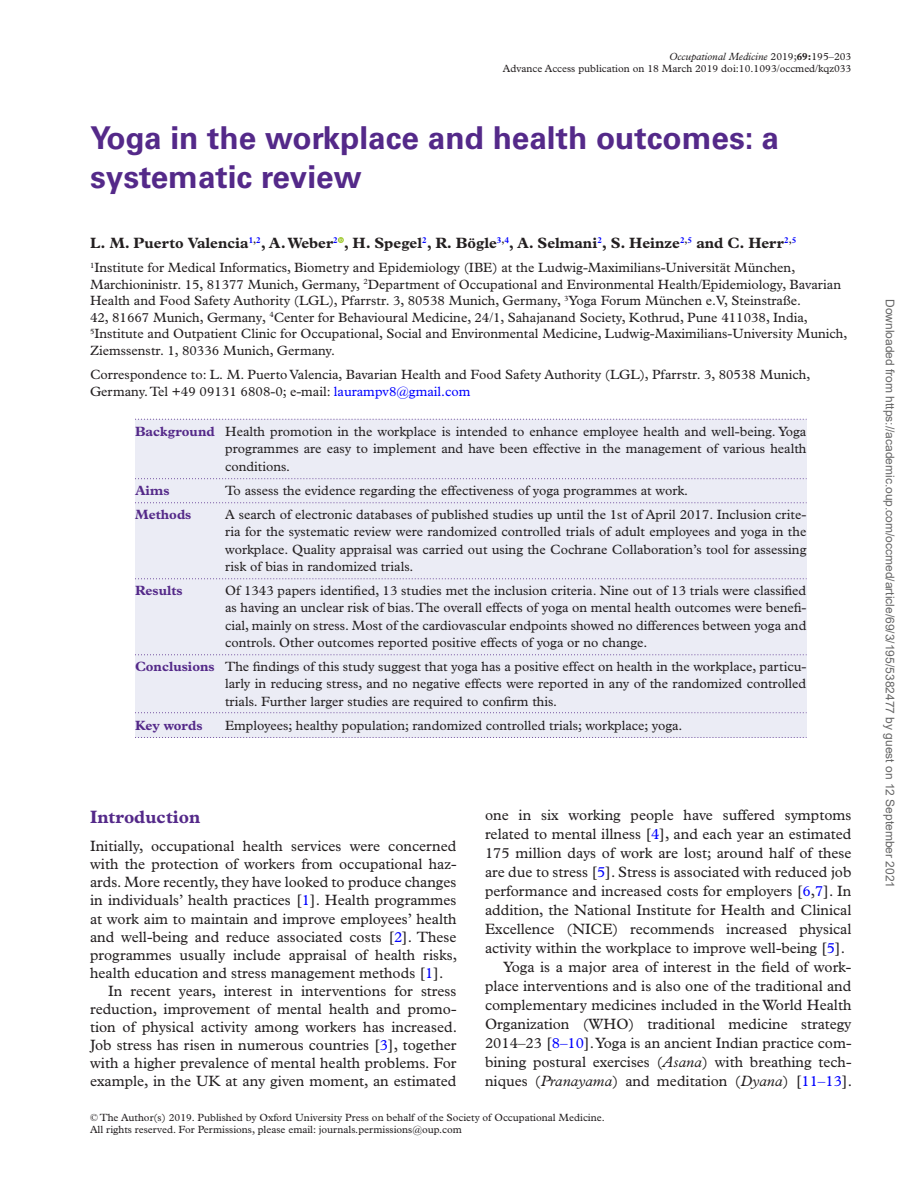
<style>
.page{position:relative;width:919px;height:1187px;background:#fff}
.page>*{position:absolute;margin:0;border:0;box-sizing:border-box;transform-origin:0 0}
.t1{font:700 31.5px/39px "Univers LT Std";color:#542989}
.t2{font:700 18px "Plantin Std";color:#542989}
.t3{font:15px "Plantin Std";color:#231f20}
.t4{font:700 15px "Plantin Std";color:#231f20}
.t5{font:13.5px/17.2px "Plantin Std";color:#231f20;text-align:justify}
.t6{font:700 13.5px "Plantin Std";color:#542989}
.t7{font:12px "Arial";color:#666}
.t8{font:10.5px/12px "Plantin Std";color:#231f20;text-align:right}
.s1{font-style:italic}
.s2{font-weight:700}
.s3{color:#00f}
.s4{font-weight:700;color:#542989}
</style>
<div class="page">
<div style="left:135px;top:419px;width:671px;height:62px;background:#ebecf5"></div>
<svg style="left:135px;top:419px;width:671px;height:1px"></svg>
<div style="left:135px;top:477px;width:671px;height:28px;background:#ebecf5"></div>
<svg style="left:135px;top:478px;width:671px;height:1px"></svg>
<div style="left:135px;top:501px;width:671px;height:80px;background:#ebecf5"></div>
<svg style="left:135px;top:502px;width:671px;height:1px"></svg>
<div style="left:135px;top:577px;width:671px;height:80px;background:#ebecf5"></div>
<svg style="left:135px;top:578px;width:671px;height:1px"></svg>
<div style="left:135px;top:653px;width:671px;height:62px;background:#ebecf5"></div>
<svg style="left:135px;top:654px;width:671px;height:1px"></svg>
<div style="left:135px;top:712px;width:671px;height:25px;background:#ebecf5"></div>
<svg style="left:135px;top:712px;width:671px;height:1px"></svg>
<svg style="left:135px;top:737px;width:671px;height:1px"></svg>
<svg style="left:338px;top:237px;width:6px;height:6px"></svg>
<p class="t8" style="left:503px;top:50px;width:350px"><span class="s1">Occupational Medicine</span> 2019;<span class="s2">69:</span>195–203<br>Advance Access publication on 18 March 2019 doi:10.1093/occmed/kqz033</p>
<h1 class="t1" style="left:90px;top:118px;width:690px">Yoga in the workplace and health outcomes: a systematic review</h1>
<p class="t4" style="left:90px;top:234px;width:707px">L. M. Puerto Valencia<sup>1</sup><sup>,</sup><sup>2</sup>, A. Weber<sup>2</sup> , H. Spegel<sup>2</sup>, R. Bögle<sup>3</sup><sup>,</sup><sup>4</sup>, A. Selmani<sup>2</sup>, S. Heinze<sup>2</sup><sup>,</sup><sup>5</sup> and C. Herr<sup>2</sup><sup>,</sup><sup>5</sup></p>
<p class="t5" style="left:90px;top:259px;width:758px;line-height:16.5px;text-align:left"><sup>1</sup>Institute for Medical Informatics, Biometry and Epidemiology (IBE) at the Ludwig-Maximilians-Universität München, Marchioninistr. 15, 81377 Munich, Germany, <sup>2</sup>Department of Occupational and Environmental Health/Epidemiology, Bavarian Health and Food Safety Authority (LGL), Pfarrstr. 3, 80538 Munich, Germany, <sup>3</sup>Yoga Forum München e.V, Steinstraße.<br>42, 81667 Munich, Germany, <sup>4</sup>Center for Behavioural Medicine, 24/1, Sahajanand Society, Kothrud, Pune 411038, India, <sup>5</sup>Institute and Outpatient Clinic for Occupational, Social and Environmental Medicine, Ludwig-Maximilians-University Munich, Ziemssenstr. 1, 80336 Munich, Germany.</p>
<p class="t5" style="left:90px;top:366px;width:721px;line-height:16.5px">Correspondence to: L. M. Puerto Valencia, Bavarian Health and Food Safety Authority (LGL), Pfarrstr. 3, 80538 Munich,<br>Germany. Tel +49 09131 6808-0; e-mail: <span class="s3">laurampv8@gmail.com</span></p>
<p class="t5" style="left:225px;top:423px;width:582px;text-indent:-90px"><span class="s4">Background</span> Health promotion in the workplace is intended to enhance employee health and well-being. Yoga programmes are easy to implement and have been effective in the management of various health conditions.</p>
<p class="t6" style="left:135px;top:482px;width:36px">Aims</p>
<p class="t5" style="left:225px;top:481px;width:464px">To assess the evidence regarding the effectiveness of yoga programmes at work.</p>
<p class="t6" style="left:135px;top:506px;width:58px">Methods</p>
<p class="t5" style="left:225px;top:506px;width:582px">A search of electronic databases of published studies up until the 1st of April 2017. Inclusion crite&shy;ria for the systematic review were randomized controlled trials of adult employees and yoga in the workplace. Quality appraisal was carried out using the Cochrane Collaboration’s tool for assessing risk of bias in randomized trials.</p>
<p class="t6" style="left:135px;top:582px;width:49px">Results</p>
<p class="t5" style="left:225px;top:582px;width:583px">Of 1343 papers identified, 13 studies met the inclusion criteria. Nine out of 13 trials were classified as having an unclear risk of bias. The overall effects of yoga on mental health outcomes were benefi&shy;cial, mainly on stress. Most of the cardiovascular endpoints showed no differences between yoga and controls. Other outcomes reported positive effects of yoga or no change.</p>
<p class="t5" style="left:225px;top:657px;width:582px;text-indent:-90px"><span class="s4">Conclusions</span> The findings of this study suggest that yoga has a positive effect on health in the workplace, particu&shy;larly in reducing stress, and no negative effects were reported in any of the randomized controlled trials. Further larger studies are required to confirm this.</p>
<p class="t6" style="left:135px;top:717px;width:69px">Key words</p>
<p class="t5" style="left:225px;top:716px;width:459px">Employees; healthy population; randomized controlled trials; workplace; yoga.</p>
<h2 class="t2" style="left:90px;top:805px;width:112px">Introduction</h2>
<p class="t3" style="left:90px;top:837px;width:368px">Initially, occupational health services were concerned</p>
<p class="t3" style="left:90px;top:855px;width:368px">with the protection of workers from occupational haz-</p>
<p class="t3" style="left:90px;top:873px;width:368px">ards. More recently, they have looked to produce changes</p>
<p class="t3" style="left:90px;top:891px;width:368px">in individuals’ health practices [<span class="s3">1</span>]. Health programmes</p>
<p class="t3" style="left:90px;top:909px;width:368px">at work aim to maintain and improve employees’ health</p>
<p class="t3" style="left:90px;top:927px;width:368px">and well-being and reduce associated costs [<span class="s3">2</span>]. These</p>
<p class="t3" style="left:90px;top:946px;width:368px">programmes usually include appraisal of health risks,</p>
<p class="t3" style="left:90px;top:964px;width:355px">health education and stress management methods [<span class="s3">1</span>].</p>
<p class="t3" style="left:108px;top:982px;width:350px">In recent years, interest in interventions for stress</p>
<p class="t3" style="left:90px;top:1000px;width:368px">reduction, improvement of mental health and promo-</p>
<p class="t3" style="left:90px;top:1018px;width:368px">tion of physical activity among workers has increased.</p>
<p class="t3" style="left:90px;top:1036px;width:368px">Job stress has risen in numerous countries [<span class="s3">3</span>], together</p>
<p class="t3" style="left:90px;top:1054px;width:368px">with a higher prevalence of mental health problems. For</p>
<p class="t3" style="left:90px;top:1072px;width:368px">example, in the UK at any given moment, an estimated</p>
<p class="t3" style="left:485px;top:806px;width:368px">one in six working people have suffered symptoms</p>
<p class="t3" style="left:485px;top:825px;width:368px">related to mental illness [<span class="s3">4</span>], and each year an estimated</p>
<p class="t3" style="left:485px;top:844px;width:368px">175 million days of work are lost; around half of these</p>
<p class="t3" style="left:485px;top:863px;width:368px">are due to stress [<span class="s3">5</span>]. Stress is associated with reduced job</p>
<p class="t3" style="left:485px;top:882px;width:368px">performance and increased costs for employers [<span class="s3">6</span>,<span class="s3">7</span>]. In</p>
<p class="t3" style="left:485px;top:901px;width:368px">addition, the National Institute for Health and Clinical</p>
<p class="t3" style="left:485px;top:920px;width:368px">Excellence (NICE) recommends increased physical</p>
<p class="t3" style="left:485px;top:939px;width:362px">activity within the workplace to improve well-being [<span class="s3">5</span>].</p>
<p class="t3" style="left:503px;top:958px;width:350px">Yoga is a major area of interest in the field of work-</p>
<p class="t3" style="left:485px;top:977px;width:368px">place interventions and is also one of the traditional and</p>
<p class="t3" style="left:485px;top:996px;width:368px">complementary medicines included in the World Health</p>
<p class="t3" style="left:485px;top:1015px;width:368px">Organization (WHO) traditional medicine strategy</p>
<p class="t3" style="left:485px;top:1034px;width:368px">2014–23 [<span class="s3">8–10</span>]. Yoga is an ancient Indian practice com-</p>
<p class="t3" style="left:485px;top:1053px;width:368px">bining postural exercises (<span class="s1">Asana</span>) with breathing tech-</p>
<p class="t3" style="left:485px;top:1072px;width:368px">niques (<span class="s1">Pranayama</span>) and meditation (<span class="s1">Dyana</span>) [<span class="s3">11–13</span>].</p>
<p class="t8" style="left:90px;top:1111px;width:516px;text-align:left">© The Author(s) 2019. Published by Oxford University Press on behalf of the Society of Occupational Medicine.<br>All rights reserved. For Permissions, please email: journals.permissions@oup.com</p>
<p class="t7" style="left:894px;top:299px;width:590px;rotate:90deg">Downloaded from https://academic.oup.com/occmed/article/69/3/195/5382477 by guest on 12 September 2021</p>
</div>
